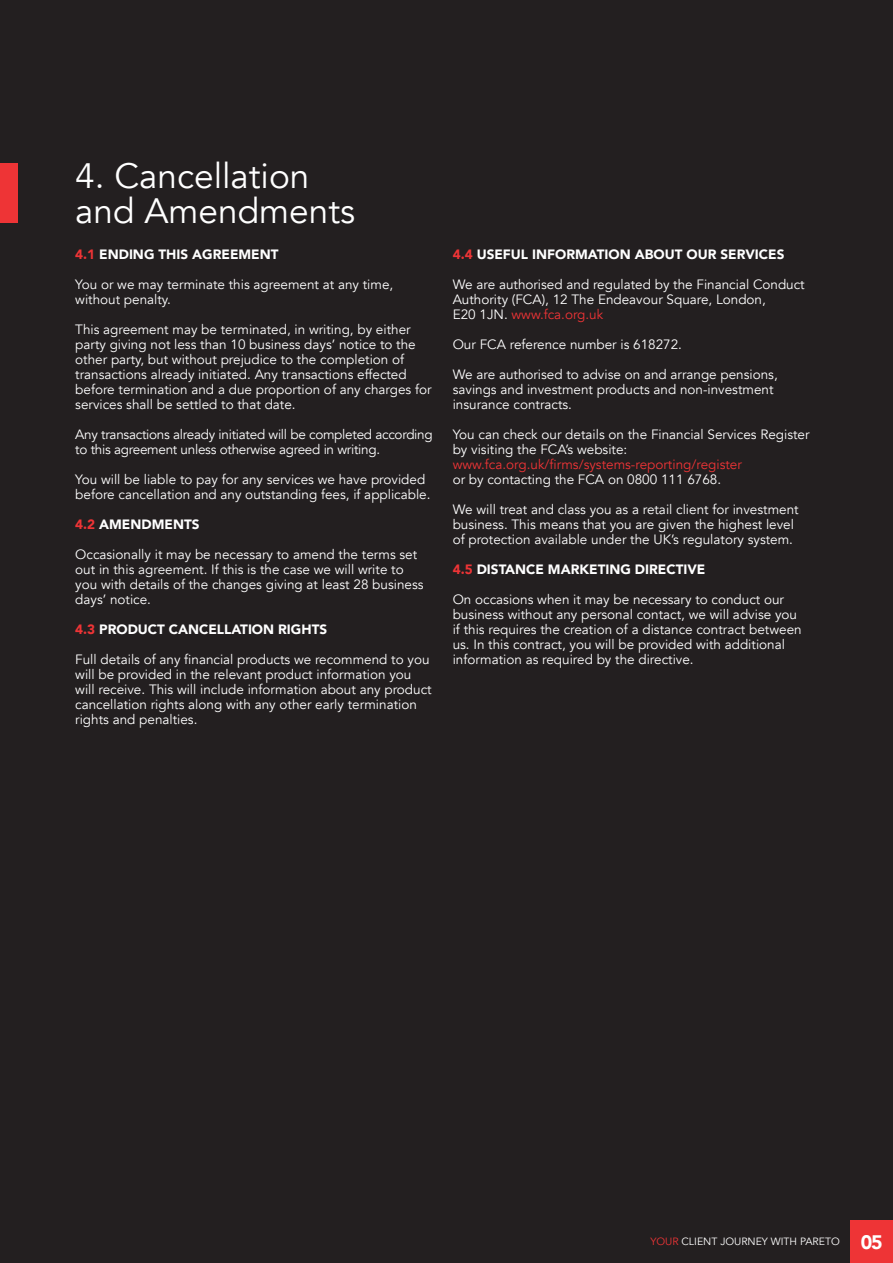
<style>
.page{position:relative;width:893px;height:1263px;background:#231f20}
.page>*{position:absolute;margin:0;border:0;box-sizing:border-box;transform-origin:0 0}
.t1{font:35.25px "Avenir";color:#fff}
.t2{font:900 19.5px "Avenir";color:#fff}
.t3{font:13.5px/15px "Avenir";color:#fff}
.t4{font:900 13.5px "Avenir";color:#fff}
.t5{font:13.5px/15px "Avenir";letter-spacing:-.02em;color:#fff}
.t6{font:13.5px "Avenir";color:#ee3436}
.t7{font:10.5px "Avenir";color:#fff}
.s1{color:#ee3436}
</style>
<div class="page">
<div style="left:0;top:163px;width:17px;height:60px;background:#ee3436"></div>
<div style="left:850px;top:1221px;width:43px;height:42px;background:#ee3436"></div>
<p class="t1" style="left:75px;top:155px;width:236px">4. Cancellation</p>
<p class="t1" style="left:75px;top:190px;width:281px">and Amendments</p>
<p class="t4" style="left:75px;top:242px;width:205px"><span class="s1">4.1</span> ENDING THIS AGREEMENT</p>
<p class="t3" style="left:75px;top:277px;width:319px">You or we may terminate this agreement at any time, without penalty.</p>
<p class="t3" style="left:75px;top:322px;width:358px">This agreement may be terminated, in writing, by either party giving not less than 10 business days’ notice to the other party, but without prejudice to the completion of transactions already initiated. Any transactions effected before termination and a due proportion of any charges for services shall be settled to that date.</p>
<p class="t5" style="left:75px;top:427px;width:359px">Any transactions already initiated will be completed according to this agreement unless otherwise agreed in writing.</p>
<p class="t3" style="left:75px;top:472px;width:357px">You will be liable to pay for any services we have provided before cancellation and any outstanding fees, if applicable.</p>
<p class="t4" style="left:75px;top:512px;width:126px"><span class="s1">4.2</span> AMENDMENTS</p>
<p class="t3" style="left:75px;top:547px;width:350px">Occasionally it may be necessary to amend the terms set out in this agreement. If this is the case we will write to you with details of the changes giving at least 28 business days’ notice.</p>
<p class="t4" style="left:75px;top:617px;width:253px"><span class="s1">4.3</span> PRODUCT CANCELLATION RIGHTS</p>
<p class="t3" style="left:75px;top:652px;width:358px">Full details of any financial products we recommend to you will be provided in the relevant product information you will receive. This will include information about any product cancellation rights along with any other early termination rights and penalties.</p>
<p class="t4" style="left:453px;top:242px;width:333px"><span class="s1">4.4</span> USEFUL INFORMATION ABOUT OUR SERVICES</p>
<p class="t3" style="left:453px;top:277px;width:354px">We are authorised and regulated by the Financial Conduct<br>Authority (FCA), 12 The Endeavour Square, London,<br>E20 1JN. <span class="s1">www.fca.org.uk</span></p>
<p class="t3" style="left:453px;top:337px;width:231px">Our FCA reference number is 618272.</p>
<p class="t3" style="left:453px;top:367px;width:327px">We are authorised to advise on and arrange pensions, savings and investment products and non-investment insurance contracts.</p>
<p class="t3" style="left:453px;top:427px;width:358px">You can check our details on the Financial Services Register by visiting the FCA’s website:</p>
<p class="t6" style="left:453px;top:456px;width:291px">www.fca.org.uk/firms/systems-reporting/register</p>
<p class="t3" style="left:453px;top:472px;width:270px">or by contacting the FCA on 0800 111 6768.</p>
<p class="t3" style="left:453px;top:502px;width:347px">We will treat and class you as a retail client for investment business. This means that you are given the highest level of protection available under the UK’s regulatory system.</p>
<p class="t4" style="left:453px;top:557px;width:254px"><span class="s1">4.5</span> DISTANCE MARKETING DIRECTIVE</p>
<p class="t3" style="left:453px;top:592px;width:350px">On occasions when it may be necessary to conduct our business without any personal contact, we will advise you if this requires the creation of a distance contract between us. In this contract, you will be provided with additional information as required by the directive.</p>
<p class="t7" style="left:650px;top:1235px;width:191px"><span class="s1">YOUR</span> CLIENT JOURNEY WITH PARETO</p>
<p class="t2" style="left:861px;top:1225px;width:23px">05</p>
</div>
